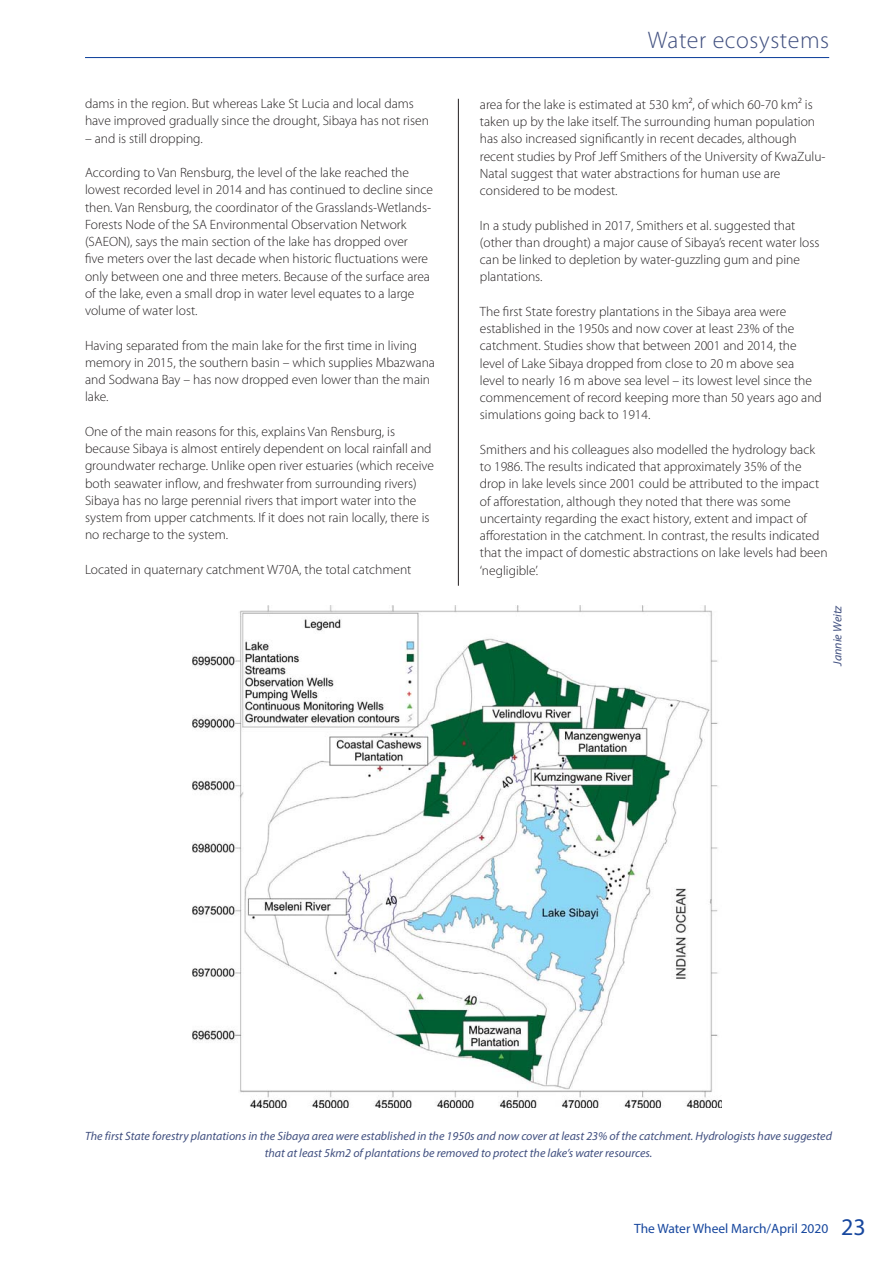
<style>
.page{position:relative;width:893px;height:1263px;background:#fff}
.page>*{position:absolute;margin:0;border:0;box-sizing:border-box;transform-origin:0 0}
.t1{font:300 24px "Myriad Pro";letter-spacing:.025em;color:#415080}
.t2{font:300 13.5px/17.2px "Myriad Pro";color:#231f20}
.t3{font:13.5px "Myriad Pro";color:#17479e}
.t4{font:italic 12px/16.5px "Myriad Pro";color:#415080;text-align:center}
.s1{font-size:24px}
</style>
<div class="page">
<hr style="left:85px;top:57px;width:744px;height:1px;background:#17479e">
<hr style="left:458px;top:99px;width:1px;height:487px;background:#231f20">
<img style="left:192px;top:605px;width:530px;height:503px">
<p class="t2" style="left:85px;top:96px;width:345px">dams in the region. But whereas Lake St Lucia and local dams have improved gradually since the drought, Sibaya has not risen</p>
<p class="t2" style="left:85px;top:131px;width:119px">– and is still dropping.</p>
<p class="t2" style="left:85px;top:165px;width:350px">According to Van Rensburg, the level of the lake reached the lowest recorded level in 2014 and has continued to decline since then. Van Rensburg, the coordinator of the Grasslands-Wetlands-Forests Node of the SA Environmental Observation Network (SAEON), says the main section of the lake has dropped over<br>five meters over the last decade when historic fluctuations were only between one and three meters. Because of the surface area of the lake, even a small drop in water level equates to a large volume of water lost.</p>
<p class="t2" style="left:85px;top:338px;width:351px">Having separated from the main lake for the first time in living memory in 2015, the southern basin – which supplies Mbazwana and Sodwana Bay – has now dropped even lower than the main lake.</p>
<p class="t2" style="left:85px;top:424px;width:351px">One of the main reasons for this, explains Van Rensburg, is because Sibaya is almost entirely dependent on local rainfall and groundwater recharge. Unlike open river estuaries (which receive both seawater inflow, and freshwater from surrounding rivers)<br>Sibaya has no large perennial rivers that import water into the system from upper catchments. If it does not rain locally, there is no recharge to the system.</p>
<p class="t2" style="left:85px;top:562px;width:328px">Located in quaternary catchment W70A, the total catchment</p>
<h1 class="t1" style="left:648px;top:31px;width:183px">Water ecosystems</h1>
<p class="t2" style="left:480px;top:97px;width:347px">area for the lake is estimated at 530 km², of which 60-70 km² is taken up by the lake itself. The surrounding human population has also increased significantly in recent decades, although recent studies by Prof Jeff Smithers of the University of KwaZulu-Natal suggest that water abstractions for human use are considered to be modest.</p>
<p class="t2" style="left:480px;top:218px;width:341px">In a study published in 2017, Smithers et al. suggested that (other than drought) a major cause of Sibaya’s recent water loss can be linked to depletion by water-guzzling gum and pine plantations.</p>
<p class="t2" style="left:480px;top:304px;width:344px">The first State forestry plantations in the Sibaya area were established in the 1950s and now cover at least 23% of the catchment. Studies show that between 2001 and 2014, the level of Lake Sibaya dropped from close to 20 m above sea level to nearly 16 m above sea level – its lowest level since the commencement of record keeping more than 50 years ago and simulations going back to 1914.</p>
<p class="t2" style="left:480px;top:442px;width:349px">Smithers and his colleagues also modelled the hydrology back to 1986. The results indicated that approximately 35% of the drop in lake levels since 2001 could be attributed to the impact of afforestation, although they noted that there was some uncertainty regarding the exact history, extent and impact of afforestation in the catchment. In contrast, the results indicated that the impact of domestic abstractions on lake levels had been ‘negligible’.</p>
<p class="t4" style="left:830px;top:666px;width:62px;rotate:-90deg">Jannie Weitz</p>
<p class="t4" style="left:85px;top:1129px;width:748px">The first State forestry plantations in the Sibaya area were established in the 1950s and now cover at least 23% of the catchment. Hydrologists have suggested that at least 5km2 of plantations be removed to protect the lake’s water resources.</p>
<p class="t3" style="left:634px;top:1223px;width:233px">The Water Wheel March/April 2020 <span class="s1">23</span></p>
</div>
